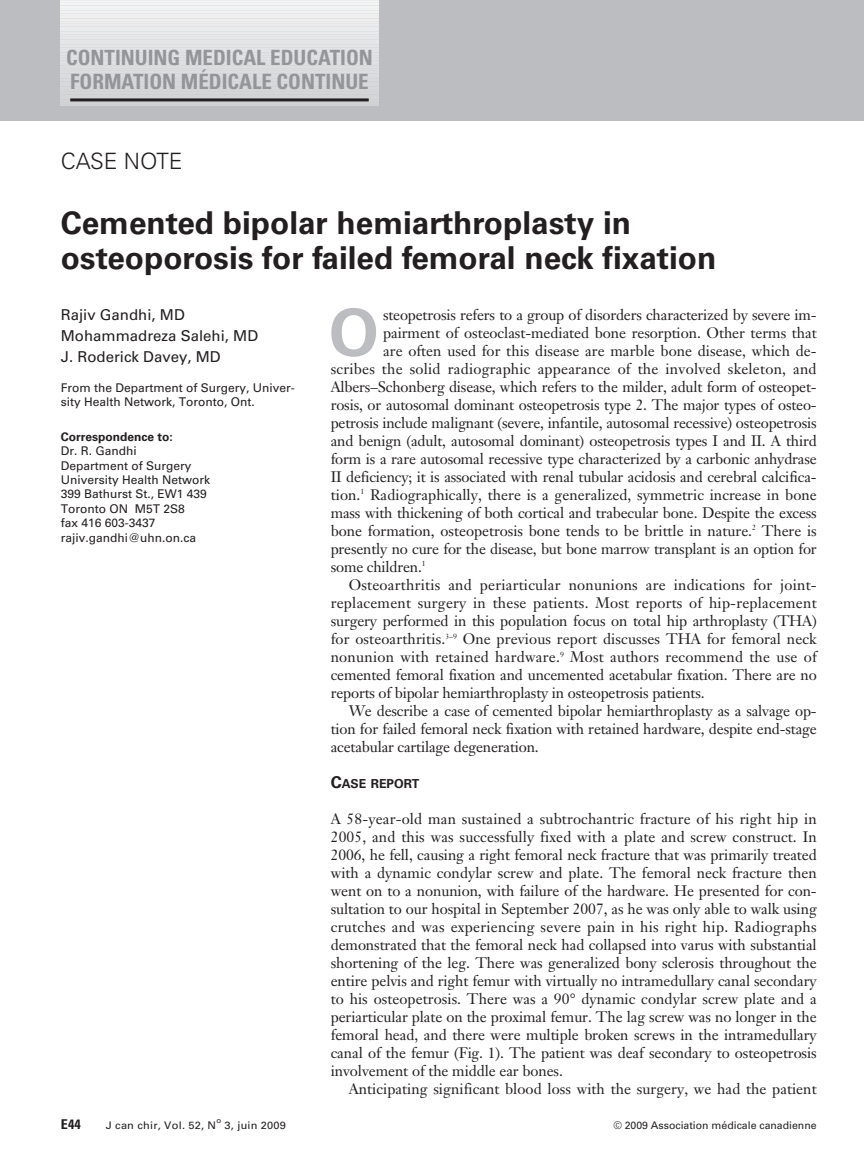
<style>
.page{position:relative;width:864px;height:1175px;background:#fff}
.page>*{position:absolute;margin:0;border:0;box-sizing:border-box;transform-origin:0 0}
.t1{font:700 64.65px "Univers";color:#bcbdc0}
.t2{font:700 31.5px/34.5px "Univers";color:#231f20}
.t3{font:300 22.5px "Univers";color:#231f20}
.t4{font:700 condensed 21px/24px "Univers";color:#939598}
.t5{font:15px/18px "Janson Text";letter-spacing:-.01em;color:#231f20;text-align:justify}
.t6{font:15px "Janson Text";letter-spacing:.015em;color:#231f20}
.t7{font:15px "Janson Text";letter-spacing:.01em;color:#231f20}
.t8{font:15px/21px "Univers";color:#231f20}
.t9{font:700 condensed 13.5px "Univers";color:#231f20;scale:1.05 1}
.t10{font:700 12.3px "Univers";color:#231f20}
.t11{font:12px/14.4px "Univers";color:#231f20}
.t12{font:700 12px "Univers";color:#231f20}
.t13{font:10.5px "Univers";color:#231f20}
.t14{font:10.5px "Univers";color:#231f20;scale:1.05 1}
.t15{font:7.5px "Univers";color:#231f20;scale:1.05 1}
.s1{font-size:16.5px}
</style>
<div class="page">
<div style="left:0;top:0;width:864px;height:120px;background:#bcbdc0"></div>
<div style="left:61px;top:101px;width:317px;height:5px;background:#d2d3d5"></div>
<svg style="left:61px;top:100px;width:317px;height:2px"></svg>
<hr style="left:61px;top:96px;width:317px;height:4px;background:#d4d5d7">
<hr style="left:61px;top:94px;width:317px;height:4px;background:#d4d5d7">
<hr style="left:61px;top:91px;width:317px;height:4px;background:#d5d6d8">
<hr style="left:61px;top:88px;width:317px;height:4px;background:#d6d7d9">
<hr style="left:61px;top:86px;width:317px;height:4px;background:#d7d8da">
<hr style="left:61px;top:83px;width:317px;height:4px;background:#d8d9db">
<hr style="left:61px;top:81px;width:317px;height:4px;background:#d8d9db">
<hr style="left:61px;top:78px;width:317px;height:4px;background:#d9dadc">
<hr style="left:61px;top:75px;width:317px;height:4px;background:#dadbdd">
<hr style="left:61px;top:73px;width:317px;height:4px;background:#dbdcde">
<hr style="left:61px;top:70px;width:317px;height:4px;background:#dcdddf">
<div style="left:61px;top:67px;width:317px;height:5px;background:#dcdddf"></div>
<hr style="left:61px;top:65px;width:317px;height:4px;background:#dddee0">
<hr style="left:61px;top:62px;width:317px;height:4px;background:#dedfe1">
<hr style="left:61px;top:60px;width:317px;height:4px;background:#dfe0e2">
<hr style="left:61px;top:57px;width:317px;height:4px;background:#e0e1e3">
<hr style="left:61px;top:54px;width:317px;height:4px;background:#e1e2e4">
<hr style="left:61px;top:52px;width:317px;height:4px;background:#e1e2e4">
<hr style="left:61px;top:49px;width:317px;height:4px;background:#e2e3e5">
<hr style="left:61px;top:47px;width:317px;height:4px;background:#e3e4e6">
<hr style="left:61px;top:44px;width:317px;height:4px;background:#e4e5e7">
<hr style="left:61px;top:41px;width:317px;height:4px;background:#e5e6e8">
<hr style="left:61px;top:39px;width:317px;height:4px;background:#e6e7e9">
<hr style="left:61px;top:36px;width:317px;height:4px;background:#e7e8e9">
<div style="left:61px;top:33px;width:317px;height:5px;background:#e8e9ea"></div>
<hr style="left:61px;top:31px;width:317px;height:4px;background:#e9eaeb">
<hr style="left:61px;top:28px;width:317px;height:4px;background:#eaebec">
<hr style="left:61px;top:26px;width:317px;height:4px;background:#ebebed">
<hr style="left:61px;top:23px;width:317px;height:4px;background:#ececee">
<div style="left:61px;top:20px;width:317px;height:5px;background:#ededee"></div>
<hr style="left:61px;top:18px;width:317px;height:4px;background:#eeeeef">
<hr style="left:61px;top:15px;width:317px;height:4px;background:#efeff0">
<hr style="left:61px;top:13px;width:317px;height:4px;background:#f0f0f1">
<hr style="left:61px;top:10px;width:317px;height:4px;background:#f0f1f2">
<hr style="left:61px;top:7px;width:317px;height:4px;background:#f1f2f3">
<hr style="left:61px;top:5px;width:317px;height:4px;background:#f2f3f4">
<hr style="left:61px;top:2px;width:317px;height:4px;background:#ecedee">
<hr style="left:61px;top:0;width:317px;height:4px;background:#f4f5f5">
<hr style="left:70px;top:98px;width:299px;height:3px;background:#231f20">
<h3 class="t4" style="left:66px;top:48px;width:308px">CONTINUING MEDICAL EDUCATION<br>FORMATION MÉDICALE CONTINUE</h3>
<h3 class="t3" style="left:61px;top:152px;width:123px">CASE NOTE</h3>
<h2 class="t2" style="left:61px;top:209px;width:657px">Cemented bipolar hemiarthroplasty in osteoporosis for failed femoral neck fixation</h2>
<p class="t8" style="left:61px;top:306px;width:199px">Rajiv Gandhi, MD<br>Mohammadreza Salehi, MD<br>J. Roderick Davey, MD</p>
<p class="t11" style="left:61px;top:381px;width:235px">From the Department of Surgery, Univer&shy;sity Health Network, Toronto, Ont.</p>
<h1 class="t1" style="left:329px;top:309px;width:52px">O</h1>
<p class="t5" style="left:383px;top:307px;width:435px">steopetrosis refers to a group of disorders characterized by severe im-</p>
<p class="t5" style="left:383px;top:325px;width:435px">pairment of osteoclast-mediated bone resorption. Other terms that</p>
<p class="t5" style="left:383px;top:343px;width:435px">are often used for this disease are marble bone disease, which de-</p>
<p class="t6" style="left:331px;top:362px;width:487px">scribes the solid radiographic appearance of the involved skeleton, and</p>
<p class="t5" style="left:331px;top:379px;width:488px">Albers–Schonberg disease, which refers to the milder, adult form of osteopet-</p>
<p class="t5" style="left:331px;top:397px;width:488px">rosis, or autosomal dominant osteopetrosis type 2. The major types of osteo-</p>
<p class="t5" style="left:331px;top:415px;width:488px">petrosis include malignant (severe, infantile, autosomal recessive) osteopetrosis</p>
<p class="t5" style="left:331px;top:433px;width:488px">and benign (adult, autosomal dominant) osteopetrosis types I and II. A third</p>
<p class="t5" style="left:331px;top:451px;width:488px">form is a rare autosomal recessive type characterized by a carbonic anhydrase</p>
<p class="t5" style="left:331px;top:469px;width:488px">II deficiency; it is associated with renal tubular acidosis and cerebral calcifica-</p>
<p class="t5" style="left:331px;top:487px;width:488px">tion.<sup>1</sup> Radiographically, there is a generalized, symmetric increase in bone</p>
<p class="t5" style="left:331px;top:505px;width:488px">mass with thickening of both cortical and trabecular bone. Despite the excess</p>
<p class="t5" style="left:331px;top:523px;width:488px">bone formation, osteopetrosis bone tends to be brittle in nature.<sup>2</sup> There is</p>
<p class="t5" style="left:331px;top:541px;width:488px">presently no cure for the disease, but bone marrow transplant is an option for</p>
<p class="t5" style="left:331px;top:559px;width:97px">some children.<sup>1</sup></p>
<p class="t6" style="left:349px;top:578px;width:469px">Osteoarthritis and periarticular nonunions are indications for joint-</p>
<p class="t6" style="left:331px;top:596px;width:487px">replacement surgery in these patients. Most reports of hip-replacement</p>
<p class="t5" style="left:331px;top:613px;width:488px">surgery performed in this population focus on total hip arthroplasty (THA)</p>
<p class="t7" style="left:331px;top:632px;width:487px">for osteoarthritis.<sup>3–9</sup> One previous report discusses THA for femoral neck</p>
<p class="t6" style="left:331px;top:650px;width:487px">nonunion with retained hardware.<sup>9</sup> Most authors recommend the use of</p>
<p class="t5" style="left:331px;top:667px;width:488px">cemented femoral fixation and uncemented acetabular fixation. There are no</p>
<p class="t5" style="left:331px;top:685px;width:375px">reports of bipolar hemiarthroplasty in osteopetrosis patients.</p>
<p class="t5" style="left:349px;top:703px;width:470px">We describe a case of cemented bipolar hemiarthroplasty as a salvage op-</p>
<p class="t5" style="left:331px;top:721px;width:488px">tion for failed femoral neck fixation with retained hardware, despite end-stage</p>
<p class="t5" style="left:331px;top:739px;width:210px">acetabular cartilage degeneration.</p>
<p class="t10" style="left:331px;top:779px;width:90px"><span class="s1">C</span>ASE REPORT</p>
<p class="t5" style="left:331px;top:811px;width:488px">A 58-year-old man sustained a subtrochantric fracture of his right hip in 2005, and this was successfully fixed with a plate and screw construct. In 2006, he fell, causing a right femoral neck fracture that was primarily treated with a dynamic condylar screw and plate. The femoral neck fracture then went on to a nonunion, with failure of the hardware. He presented for con&shy;sultation to our hospital in September 2007, as he was only able to walk using crutches and was experiencing severe pain in his right hip. Radiographs demonstrated that the femoral neck had collapsed into varus with substantial shortening of the leg. There was generalized bony sclerosis throughout the entire pelvis and right femur with virtually no intramedullary canal secondary to his osteopetrosis. There was a 90° dynamic condylar screw plate and a periarticular plate on the proximal femur. The lag screw was no longer in the femoral head, and there were multiple broken screws in the intramedullary canal of the femur (Fig. 1). The patient was deaf secondary to osteopetrosis involvement of the middle ear bones.</p>
<p class="t5" style="left:349px;top:1081px;width:469px">Anticipating significant blood loss with the surgery, we had the patient</p>
<p class="t12" style="left:61px;top:432px;width:113px">Correspondence to:</p>
<p class="t11" style="left:61px;top:445px;width:151px">Dr. R. Gandhi<br>Department of Surgery<br>University Health Network<br>399 Bathurst St., EW1 439<br>Toronto ON M5T 2S8<br>fax 416 603-3437 rajiv.gandhi@uhn.on.ca</p>
<p class="t9" style="left:61px;top:1119px;width:21px">E44</p>
<p class="t14" style="left:106px;top:1121px;width:107px">J can chir, Vol. 52, N</p>
<p class="t15" style="left:216px;top:1118px;width:6px">o</p>
<p class="t14" style="left:225px;top:1121px;width:60px">3, juin 2009</p>
<p class="t13" style="left:613px;top:1121px;width:205px">© 2009 Association médicale canadienne</p>
</div>
